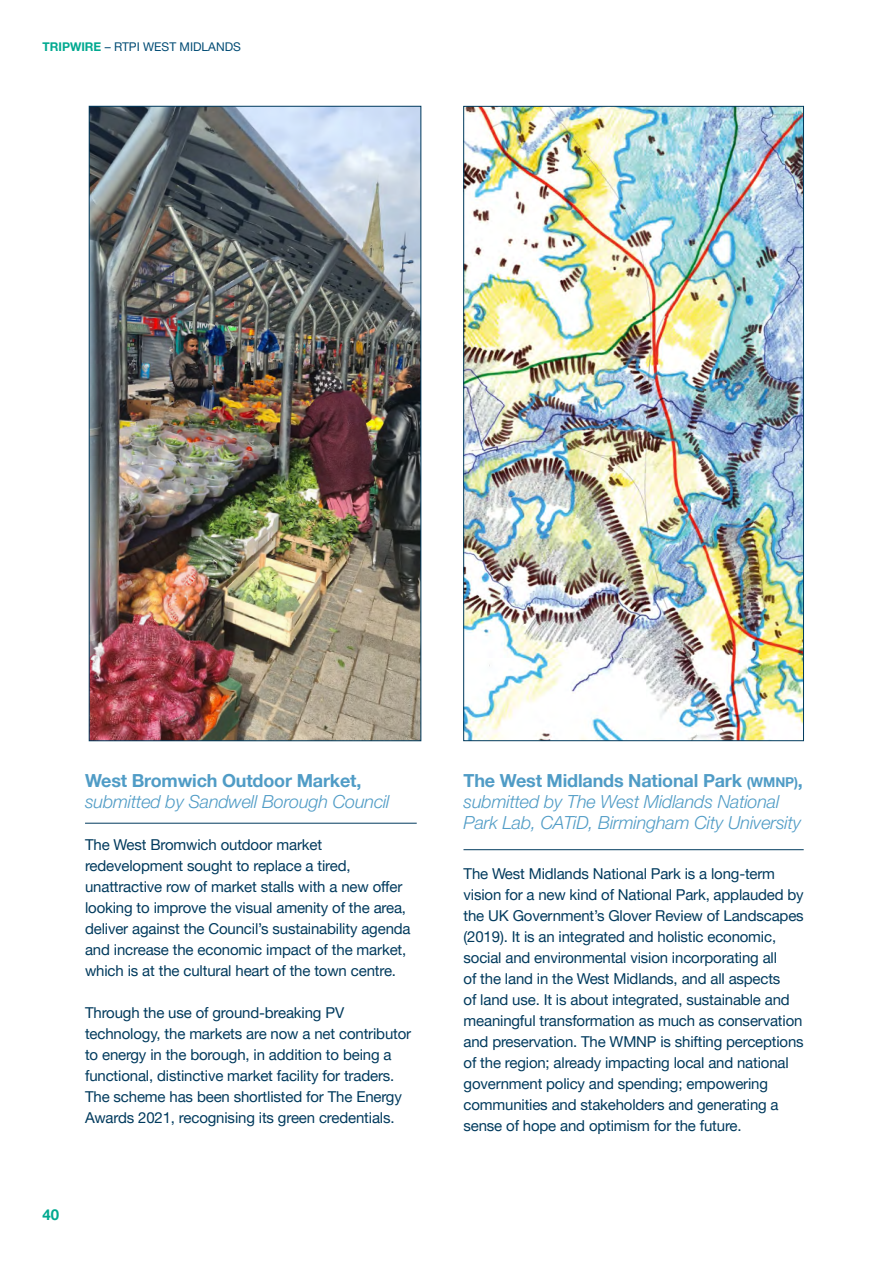
<style>
.page{position:relative;width:893px;height:1263px;background:#fff}
.page>*{position:absolute;margin:0;border:0;box-sizing:border-box;transform-origin:0 0}
.t1{font:italic 300 18px/21px "Helvetica Neue LT Pro";letter-spacing:-.01em;color:#509cc6}
.t2{font:700 18px "Helvetica Neue LT Pro";letter-spacing:-.01em;color:#509cc6}
.t3{font:15px/21px "Helvetica Neue LT Pro";letter-spacing:-.01em;color:#003a5d}
.t4{font:700 15px "Helvetica Neue LT Pro";color:#00a990}
.t5{font:12px "Helvetica Neue LT Pro";color:#004b74}
.s1{font-weight:700;color:#00a990}
.s2{font-weight:700;font-style:normal}
.s3{font-weight:700;font-style:normal;font-size:13.5px}
</style>
<div class="page">
<hr style="left:85px;top:823px;width:332px;height:1px;background:#003a5d">
<img style="left:91px;top:108px;width:328px;height:631px">
<img style="left:465px;top:108px;width:337px;height:631px">
<hr style="left:463px;top:849px;width:341px;height:1px;background:#003a5d">
<p class="t5" style="left:43px;top:39px;width:200px"><span class="s1">TRIPWIRE</span> – RTPI WEST MIDLANDS</p>
<p class="t2" style="left:85px;top:769px;width:278px">West Bromwich Outdoor Market,</p>
<p class="t1" style="left:85px;top:790px;width:306px">submitted by Sandwell Borough Council</p>
<p class="t3" style="left:85px;top:833px;width:327px">The West Bromwich outdoor market redevelopment sought to replace a tired, unattractive row of market stalls with a new offer looking to improve the visual amenity of the area, deliver against the Council’s sustainability agenda and increase the economic impact of the market, which is at the cultural heart of the town centre.</p>
<p class="t3" style="left:85px;top:1001px;width:328px">Through the use of ground-breaking PV technology, the markets are now a net contributor to energy in the borough, in addition to being a functional, distinctive market facility for traders.<br>The scheme has been shortlisted for The Energy Awards 2021, recognising its green credentials.</p>
<p class="t4" style="left:43px;top:1206px;width:18px">40</p>
<p class="t1" style="left:464px;top:769px;width:341px"><span class="s2">The West Midlands National Park</span> <span class="s3">(WMNP)</span><span class="s2">, </span>submitted by The West Midlands National<br>Park Lab, CATiD, Birmingham City University</p>
<p class="t3" style="left:464px;top:863px;width:342px">The West Midlands National Park is a long-term vision for a new kind of National Park, applauded by the UK Government’s Glover Review of Landscapes (2019). It is an integrated and holistic economic, social and environmental vision incorporating all<br>of the land in the West Midlands, and all aspects<br>of land use. It is about integrated, sustainable and meaningful transformation as much as conservation and preservation. The WMNP is shifting perceptions of the region; already impacting local and national government policy and spending; empowering communities and stakeholders and generating a sense of hope and optimism for the future.</p>
</div>
